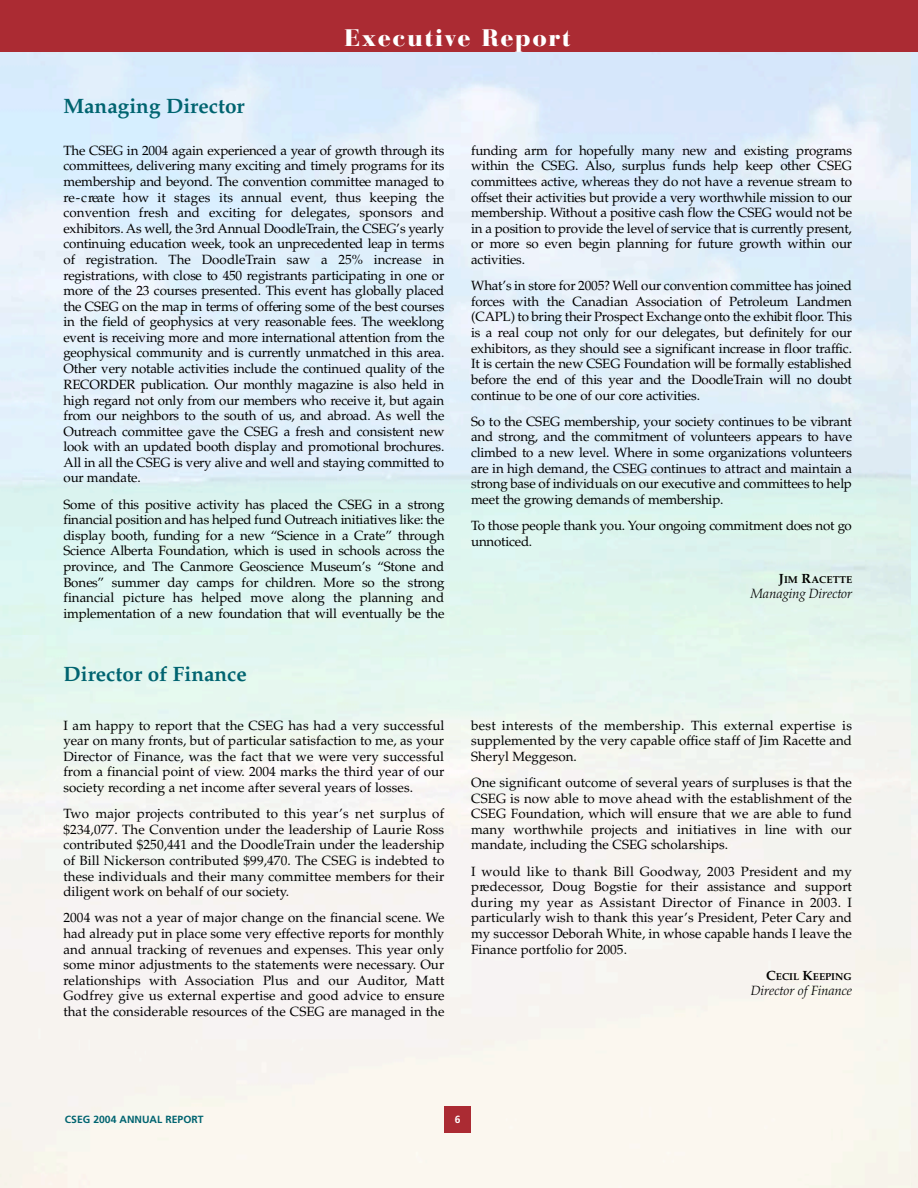
<style>
.page{position:relative;width:918px;height:1188px;background:#fff}
.page>*{position:absolute;margin:0;border:0;box-sizing:border-box;transform-origin:0 0}
.t1{font:900 23.7px "Bauer Bodoni";letter-spacing:.06em;color:#fff}
.t2{font:700 20.85px "Palatino";color:#006470}
.t3{font:13.35px/15.6px "Palatino";color:#000;text-align:justify}
.t4{font:13.35px/15.8px "Palatino";letter-spacing:-.02em;color:#000}
.t5{font:italic 300 13.35px "Palatino";color:#000}
.t6{font:700 10.35px "Frutiger";color:#006470}
.t7{font:700 10.35px "Frutiger";color:#fff}
.t8{font:700 10.05px "Palatino";color:#000}
.s1{font-size:13.35px}
</style>
<div class="page">
<img style="left:910px;top:52px;width:8px;height:1136px">
<img style="left:1px;top:52px;width:909px;height:1136px">
<div style="left:0;top:0;width:918px;height:52px;background:#ab2b33"></div>
<div style="left:444px;top:1107px;width:26px;height:26px;background:#ab2b33"></div>
<h2 class="t2" style="left:63px;top:98px;width:183px">Managing Director</h2>
<h1 class="t1" style="left:345px;top:28px;width:228px">Executive Report</h1>
<p class="t3" style="left:63px;top:144px;width:383px">The CSEG in 2004 again experienced a year of growth through its committees, delivering many exciting and timely programs for its membership and beyond. The convention committee managed to re - c reate how it stages its annual event, thus keeping the convention fresh and exciting for delegates, sponsors and exhibitors. As well, the 3rd Annual DoodleTrain, the CSEG’s yearly continuing education week, took an unprecedented leap in terms of registration. The DoodleTrain saw a 25% increase in registrations, with close to 450 registrants participating in one or m o re of the 23 courses presented. This event has globally placed the CSEG on the map in terms of offering some of the best courses in the field of geophysics at very reasonable fees. The weeklong event is receiving more and more international attention from the geophysical community and is currently unmatched in this are a .<br>Other very notable activities include the continued quality of the RECORDER publication. Our monthly magazine is also held in high re g a rd not only from our members who receive it, but again from our neighbors to the south of us, and abroad. As well the O u treach committee gave the CSEG a fresh and consistent new look with an updated booth display and promotional bro c h u re s .<br>All in all the CSEG is very alive and well and staying committed to our mandate.</p>
<p class="t3" style="left:63px;top:498px;width:383px">Some of this positive activity has placed the CSEG in a stro n g financial position and has helped fund Outreach initiatives like: the display booth, funding for a new “Science in a Crate” thro u g h Science Alberta Foundation, which is used in schools across the p rovince, and The Canmore Geoscience Museum’s “Stone and Bones” summer day camps for children. More so the stro n g financial picture has helped move along the planning and implementation of a new foundation that will eventually be the</p>
<h2 class="t2" style="left:63px;top:666px;width:185px">Director of Finance</h2>
<p class="t3" style="left:63px;top:719px;width:383px">I am happy to report that the CSEG has had a very successful year on many fronts, but of particular satisfaction to me, as your Director of Finance, was the fact that we were very successful from a financial point of view. 2004 marks the third year of our society recording a net income after several years of losses.</p>
<p class="t3" style="left:63px;top:807px;width:383px">Two major projects contributed to this year’s net surplus of $234,077. The Convention under the leadership of Laurie Ross contributed $250,441 and the DoodleTrain under the leadership of Bill Nickerson contributed $99,470. The CSEG is indebted to these individuals and their many committee members for their diligent work on behalf of our society.</p>
<p class="t3" style="left:63px;top:912px;width:383px">2004 was not a year of major change on the financial scene. We had already put in place some very effective reports for monthly and annual tracking of revenues and expenses. This year only some minor adjustments to the statements were necessary. Our relationships with Association Plus and our A u d ito r, Matt Godfrey give us external expertise and good advice to ensure that the considerable resources of the CSEG are managed in the</p>
<p class="t3" style="left:471px;top:144px;width:383px">funding arm for hopefully many new and existing pro g r a m s within the CSEG. Also, surplus funds help keep other CSEG committees active, whereas they do not have a revenue stream to o ffset their activities but provide a very worthwhile mission to our membership. Without a positive cash flow the CSEG would not be in a position to provide the level of service that is currently pre s e n t, or more so even begin planning for future growth within our a c tiv itie s .</p>
<p class="t3" style="left:471px;top:280px;width:382px">What’s in store for 2005? Well our convention committee has joined fo rces with the Canadian Association of Petroleum Landmen (CAPL) to bring their Prospect Exchange onto the exhibit floor. This is a real coup not only for our delegates, but definitely for our exhibitors, as they should see a significant increase in floor traffic .<br>It is certain the new CSEG Foundation will be formally established b e fo re the end of this year and the DoodleTrain will no doubt continue to be one of our core activities.</p>
<p class="t3" style="left:471px;top:415px;width:383px">So to the CSEG membership, your society continues to be vibrant and strong, and the commitment of volunteers appears to have climbed to a new level. Where in some organizations volunteers a re in high demand, the CSEG continues to attract and maintain a s trong base of individuals on our executive and committees to help meet the growing demands of membership.</p>
<p class="t4" style="left:471px;top:519px;width:382px">To those people thank you. Your ongoing commitment does not go u n n o tic e d .</p>
<p class="t8" style="left:779px;top:575px;width:75px"><span class="s1">J</span>IM <span class="s1">R</span>ACETTE</p>
<p class="t5" style="left:751px;top:588px;width:103px">Managing Director</p>
<p class="t3" style="left:471px;top:719px;width:382px">best interests of the membership. This external expertise is supplemented by the very capable office staff of Jim Racette and Sheryl Meggeson.</p>
<p class="t3" style="left:471px;top:776px;width:382px">One significant outcome of several years of surpluses is that the CSEG is now able to move ahead with the establishment of the CSEG Foundation, which will ensure that we are able to fund many worthwhile projects and initiatives in line with our mandate, including the CSEG scholarships.</p>
<p class="t3" style="left:471px;top:865px;width:382px">I would like to thank Bill Goodway, 2003 President and my p re d e c e s s o r, Doug Bogstie for their assistance and support during my year as Assistant Director of Finance in 2003. I particularly wish to thank this year’s President, Peter Cary and my successor Deborah White, in whose capable hands I leave the Finance portfolio for 2005.</p>
<p class="t8" style="left:766px;top:973px;width:87px"><span class="s1">C</span>ECIL <span class="s1">K</span>EEPING</p>
<p class="t5" style="left:751px;top:986px;width:103px">Director of Finance</p>
<p class="t6" style="left:65px;top:1116px;width:140px">CSEG 2004 ANNUAL REPORT</p>
<p class="t7" style="left:455px;top:1116px;width:7px">6</p>
</div>
